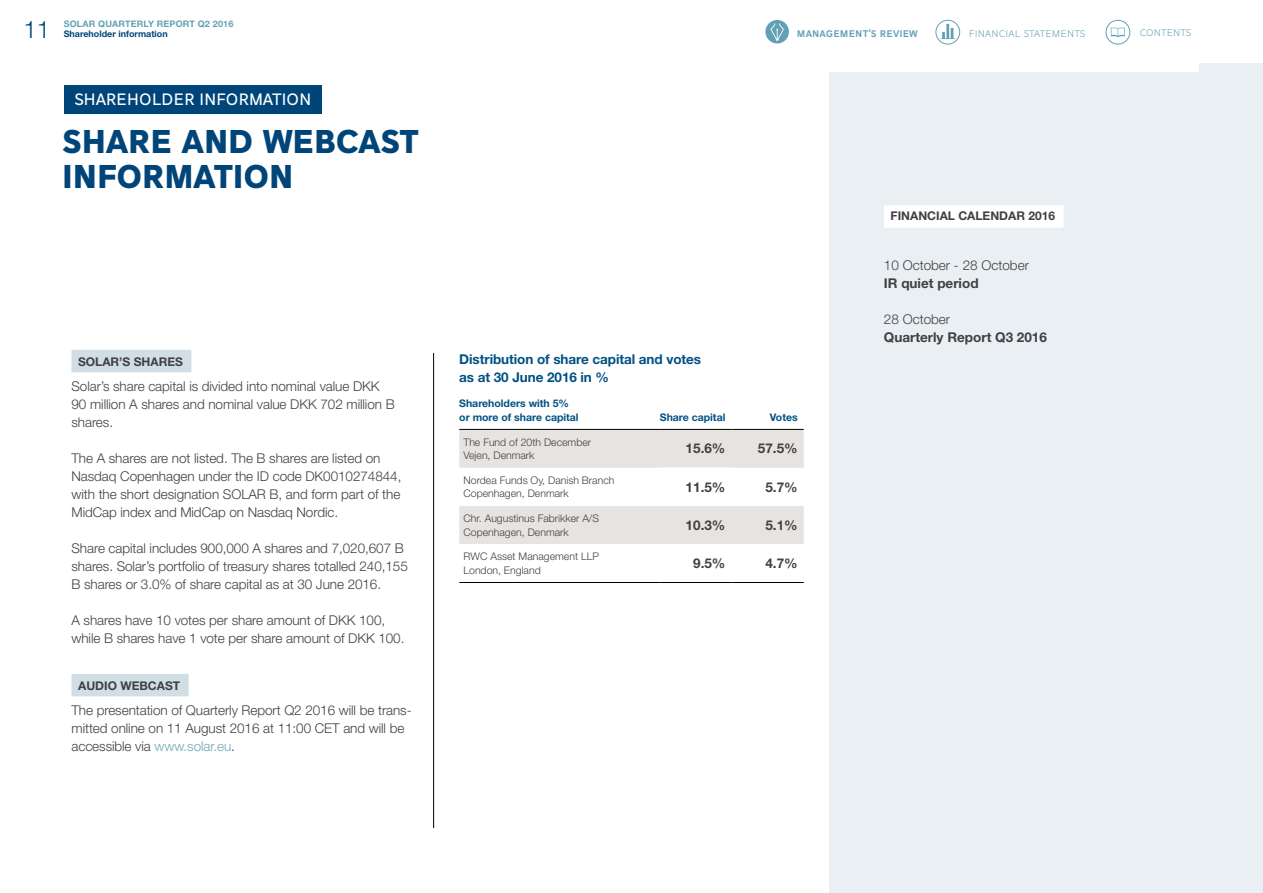
<style>
.page{position:relative;width:1263px;height:893px;background:#fff}
.page>*{position:absolute;margin:0;border:0;box-sizing:border-box;transform-origin:0 0}
.t1{font:900 36px/34.5px "Cogito";letter-spacing:-.02em;color:#004579}
.t2{font:300 24px "Helvetica Neue LT Std";color:#004579}
.t3{font:18px "Cogito";letter-spacing:-.02em;color:#fff}
.t4{font:300 13.5px/18px "Helvetica Neue LT Std";letter-spacing:-.005em;color:#414042}
.t5{font:700 13.5px/18px "Helvetica Neue LT Std";color:#414042}
.t6{font:700 13.5px/18px "Helvetica Neue LT Std";letter-spacing:-.005em;color:#005183}
.t7{font:700 12px "Helvetica Neue LT Std";color:#414042}
.t8{font:300 10.5px/13.5px "Helvetica Neue LT Std";color:#414042}
.t9{font:700 10.5px/13.5px "Helvetica Neue LT Std";color:#005183}
.t10{font:300 10.5px "Cogito";letter-spacing:.01em;color:#62a1b5}
.t11{font:700 10.5px "Cogito";letter-spacing:.01em;color:#62a1b5}
.t12{font:700 9px/10.5px "Helvetica Neue LT Std";color:#62a1b5}
.s1{color:#004579}
.s2{color:#71a8ba}
.s3{font-weight:700}
.s4{font-weight:300}
</style>
<div class="page">
<div style="left:71px;top:350px;width:120px;height:22px;background:#d1dee5"></div>
<div style="left:71px;top:674px;width:118px;height:22px;background:#d1dee5"></div>
<svg style="left:459px;top:430px;width:345px;height:114px"></svg>
<hr style="left:459px;top:582px;width:200px;height:1px;background:#000">
<hr style="left:659px;top:582px;width:72px;height:1px;background:#000">
<hr style="left:731px;top:582px;width:73px;height:1px;background:#000">
<hr style="left:459px;top:429px;width:200px;height:1px;background:#000">
<hr style="left:659px;top:429px;width:72px;height:1px;background:#000">
<hr style="left:731px;top:429px;width:73px;height:1px;background:#000">
<hr style="left:433px;top:353px;width:1px;height:475px;background:#000">
<div style="left:64px;top:85px;width:257px;height:28px;background:#004579"></div>
<div style="left:829px;top:64px;width:434px;height:829px;background:#e9eff2"></div>
<div style="left:884px;top:205px;width:179px;height:23px;background:#fff"></div>
<div style="left:765px;top:20px;width:24px;height:23px;background:#62a1b5;border-radius:50%"></div>
<svg style="left:770px;top:23px;width:14px;height:18px"></svg>
<div style="left:935px;top:20px;width:25px;height:24px;border:1px solid #62a1b5;border-radius:50%"></div>
<svg style="left:940px;top:24px;width:15px;height:15px"></svg>
<div style="left:1106px;top:20px;width:24px;height:24px;border:1px solid #62a1b5;border-radius:50%"></div>
<svg style="left:1111px;top:28px;width:14px;height:9px"></svg>
<div style="left:803px;top:63px;width:396px;height:8px;background:#fff"></div>
<p class="t12" style="left:64px;top:18px;width:171px">SOLAR QUARTERLY REPORT Q2 2016<br><span class="s1">Shareholder information</span></p>
<p class="t2" style="left:23px;top:14px;width:28px">11</p>
<p class="t11" style="left:797px;top:26px;width:122px">MANAGEMENT’S REVIEW</p>
<p class="t10" style="left:969px;top:26px;width:118px">FINANCIAL STATEMENTS</p>
<p class="t10" style="left:1140px;top:25px;width:53px">CONTENTS</p>
<p class="t3" style="left:74px;top:87px;width:239px">SHAREHOLDER INFORMATION</p>
<p class="t1" style="left:62px;top:122px;width:359px">SHARE AND WEBCAST<br>INFORMATION</p>
<p class="t7" style="left:78px;top:354px;width:106px">SOLAR’S SHARES</p>
<p class="t4" style="left:71px;top:377px;width:325px">Solar’s share capital is divided into nominal value DKK<br>90 million A shares and nominal value DKK 702 million B shares.</p>
<p class="t4" style="left:71px;top:449px;width:331px">The A shares are not listed. The B shares are listed on Nasdaq Copenhagen under the ID code DK0010274844, with the short designation SOLAR B, and form part of the MidCap index and MidCap on Nasdaq Nordic.</p>
<p class="t4" style="left:71px;top:539px;width:338px">Share capital includes 900,000 A shares and 7,020,607 B shares. Solar’s portfolio of treasury shares totalled 240,155<br>B shares or 3.0% of share capital as at 30 June 2016.</p>
<p class="t4" style="left:71px;top:611px;width:334px">A shares have 10 votes per share amount of DKK 100, while B shares have 1 vote per share amount of DKK 100.</p>
<p class="t7" style="left:78px;top:678px;width:103px">AUDIO WEBCAST</p>
<p class="t4" style="left:71px;top:701px;width:342px">The presentation of Quarterly Report Q2 2016 will be trans&shy;mitted online on 11 August 2016 at 11:00 CET and will be accessible via <span class="s2">www.solar.eu</span>.</p>
<p class="t6" style="left:459px;top:349px;width:243px">Distribution of share capital and votes as at 30 June 2016 in %</p>
<p class="t9" style="left:459px;top:396px;width:121px">Shareholders with 5% or more of share capital</p>
<p class="t9" style="left:660px;top:410px;width:67px">Share capital</p>
<p class="t9" style="left:770px;top:410px;width:29px">Votes</p>
<p class="t8" style="left:463px;top:435px;width:129px">The Fund of 20th December<br>Vejen, Denmark</p>
<p class="t5" style="left:686px;top:439px;width:41px">15.6%</p>
<p class="t5" style="left:758px;top:439px;width:41px">57.5%</p>
<p class="t8" style="left:463px;top:473px;width:152px">Nordea Funds Oy, Danish Branch<br>Copenhagen, Denmark</p>
<p class="t5" style="left:686px;top:477px;width:41px">11.5%</p>
<p class="t5" style="left:765px;top:477px;width:34px">5.7%</p>
<p class="t8" style="left:463px;top:511px;width:137px">Chr. Augustinus Fabrikker A/S<br>Copenhagen, Denmark</p>
<p class="t5" style="left:686px;top:516px;width:41px">10.3%</p>
<p class="t5" style="left:765px;top:516px;width:34px">5.1%</p>
<p class="t8" style="left:463px;top:549px;width:137px">RWC Asset Management LLP<br>London, England</p>
<p class="t5" style="left:693px;top:554px;width:34px">9.5%</p>
<p class="t5" style="left:765px;top:554px;width:34px">4.7%</p>
<p class="t7" style="left:890px;top:208px;width:166px">FINANCIAL CALENDAR 2016</p>
<p class="t4" style="left:884px;top:256px;width:147px">10 October - 28 October<br><span class="s3">IR quiet period</span></p>
<p class="t5" style="left:884px;top:310px;width:165px"><span class="s4">28 October<br></span>Quarterly Report Q3 2016</p>
</div>
